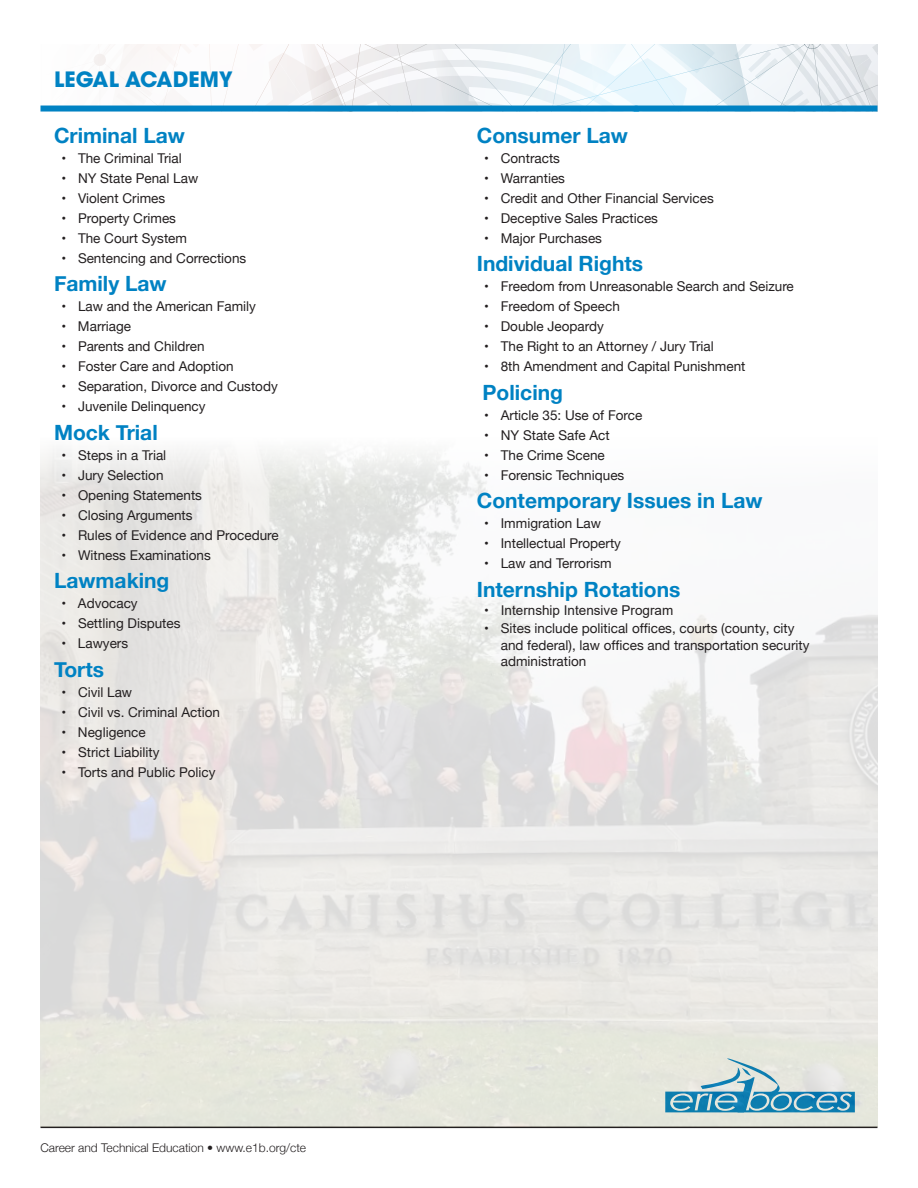
<style>
.page{position:relative;width:918px;height:1188px;background:#fff}
.page>*{position:absolute;margin:0;border:0;box-sizing:border-box;transform-origin:0 0}
.Summary_and_Credits{font:700 21px "Helvetica Neue";color:#0082c3}
.Page_Header_5-25{font:700 21px "ITC Avant Garde Std";letter-spacing:.01em;color:#0082c3}
.t1{font:13.5px/16.5px "Helvetica Neue";color:#231f20}
.t2{font:13.5px "Arial";color:#231f20}
.t3{font:300 12px "Helvetica Neue";color:#231f20}
.s1{font-family:"Helvetica Neue"}
</style>
<div class="page">
<hr style="left:40px;top:1127px;width:838px;height:1px;background:#231f20">
<svg style="left:43px;top:44px;width:835px;height:62px"></svg>
<div style="left:40px;top:106px;width:838px;height:6px;background:#0082c3"></div>
<img style="left:40px;top:450px;width:838px;height:677px">
<h1 class="Page_Header_5-25" style="left:54px;top:66px;width:180px">LEGAL ACADEMY</h1>
<p class="Summary_and_Credits" style="left:54px;top:119px;width:132px">Criminal Law</p>
<p class="t1" style="left:62px;top:150px;width:122px">• The Criminal Trial</p>
<p class="t1" style="left:62px;top:171px;width:138px">• NY State Penal Law</p>
<p class="t1" style="left:62px;top:191px;width:105px">• Violent Crimes</p>
<p class="t1" style="left:62px;top:211px;width:116px">• Property Crimes</p>
<p class="t1" style="left:62px;top:231px;width:127px">• The Court System</p>
<p class="t1" style="left:62px;top:251px;width:186px">• Sentencing and Corrections</p>
<p class="Summary_and_Credits" style="left:54px;top:267px;width:114px">Family Law</p>
<p class="t1" style="left:62px;top:299px;width:196px">• Law and the American Family</p>
<p class="t1" style="left:62px;top:319px;width:71px">• Marriage</p>
<p class="t1" style="left:62px;top:339px;width:145px">• Parents and Children</p>
<p class="t1" style="left:62px;top:359px;width:174px">• Foster Care and Adoption</p>
<p class="t1" style="left:62px;top:379px;width:218px">• Separation, Divorce and Custody</p>
<p class="t1" style="left:62px;top:399px;width:146px">• Juvenile Delinquency</p>
<p class="Summary_and_Credits" style="left:54px;top:416px;width:105px">Mock Trial</p>
<p class="t1" style="left:62px;top:448px;width:106px">• Steps in a Trial</p>
<p class="t1" style="left:62px;top:468px;width:104px">• Jury Selection</p>
<p class="t1" style="left:62px;top:488px;width:142px">• Opening Statements</p>
<p class="t1" style="left:62px;top:508px;width:133px">• Closing Arguments</p>
<p class="t1" style="left:62px;top:528px;width:219px">• Rules of Evidence and Procedure</p>
<p class="t1" style="left:62px;top:548px;width:151px">• Witness Examinations</p>
<p class="Summary_and_Credits" style="left:54px;top:564px;width:117px">Lawmaking</p>
<p class="t1" style="left:62px;top:596px;width:78px">• Advocacy</p>
<p class="t1" style="left:62px;top:616px;width:121px">• Settling Disputes</p>
<p class="t1" style="left:62px;top:636px;width:68px">• Lawyers</p>
<p class="Summary_and_Credits" style="left:54px;top:653px;width:52px">Torts</p>
<p class="t1" style="left:62px;top:685px;width:72px">• Civil Law</p>
<p class="t1" style="left:62px;top:705px;width:160px">• Civil vs. Criminal Action</p>
<p class="t1" style="left:62px;top:725px;width:86px">• Negligence</p>
<p class="t1" style="left:62px;top:745px;width:99px">• Strict Liability</p>
<p class="t1" style="left:62px;top:765px;width:156px">• Torts and Public Policy</p>
<p class="t3" style="left:40px;top:1138px;width:267px">Career and Technical Education • www.e1b.org/cte</p>
<p class="Summary_and_Credits" style="left:477px;top:119px;width:153px">Consumer Law</p>
<p class="t1" style="left:484px;top:150px;width:77px">• Contracts</p>
<p class="t1" style="left:484px;top:170px;width:82px">• Warranties</p>
<p class="t1" style="left:484px;top:191px;width:231px">• Credit and Other Financial Services</p>
<p class="t1" style="left:484px;top:211px;width:175px">• Deceptive Sales Practices</p>
<p class="t1" style="left:484px;top:231px;width:119px">• Major Purchases</p>
<p class="Summary_and_Credits" style="left:477px;top:247px;width:168px">Individual Rights</p>
<p class="t1" style="left:484px;top:279px;width:311px">• Freedom from Unreasonable Search and Seizure</p>
<p class="t1" style="left:484px;top:299px;width:137px">• Freedom of Speech</p>
<p class="t1" style="left:484px;top:319px;width:121px">• Double Jeopardy</p>
<p class="t1" style="left:484px;top:339px;width:231px">• The Right to an Attorney / Jury Trial</p>
<p class="t1" style="left:484px;top:359px;width:263px">• 8th Amendment and Capital Punishment</p>
<p class="Summary_and_Credits" style="left:483px;top:376px;width:82px">Policing</p>
<p class="t1" style="left:484px;top:408px;width:160px">• Article 35: Use of Force</p>
<p class="t1" style="left:484px;top:428px;width:127px">• NY State Safe Act</p>
<p class="t1" style="left:484px;top:448px;width:122px">• The Crime Scene</p>
<p class="t1" style="left:484px;top:468px;width:142px">• Forensic Techniques</p>
<p class="Summary_and_Credits" style="left:477px;top:484px;width:287px">Contemporary Issues in Law</p>
<p class="t1" style="left:484px;top:516px;width:118px">• Immigration Law</p>
<p class="t1" style="left:484px;top:536px;width:138px">• Intellectual Property</p>
<p class="t1" style="left:484px;top:556px;width:129px">• Law and Terrorism</p>
<p class="Summary_and_Credits" style="left:477px;top:573px;width:205px">Internship Rotations</p>
<p class="t2" style="left:484px;top:601px;width:191px"><span class="s1">•</span> Internship Intensive Program</p>
<p class="t1" style="left:501px;top:621px;width:310px;text-indent:-16px">• Sites include political offices, courts (county, city and federal), law offices and transportation security administration</p>
</div>
